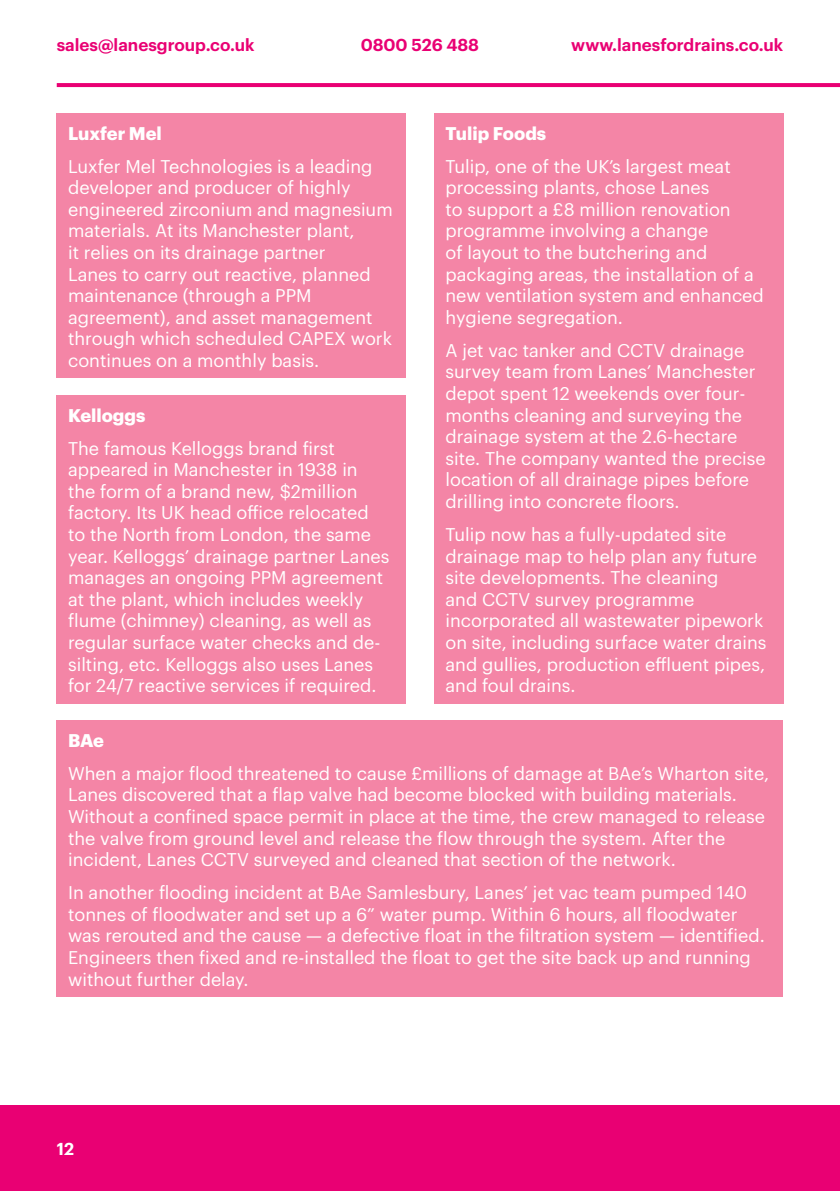
<style>
.page{position:relative;width:840px;height:1191px;background:#fff}
.page>*{position:absolute;margin:0;border:0;box-sizing:border-box;transform-origin:0 0}
.t1{font:18px/21.6px "Graphik";color:#fff}
.t2{font:700 18px "Graphik";color:#fff}
.t3{font:600 17px "Graphik";color:#e90073}
.t4{font:600 17px "Graphik";color:#fff}
</style>
<div class="page">
<svg style="left:57px;top:83px;width:782px;height:4px;background:#e90475"></svg>
<div style="left:0;top:1106px;width:839px;height:85px;background:#e90073"></div>
<div style="left:57px;top:113px;width:348px;height:265px;background:#f485a6"></div>
<div style="left:434px;top:113px;width:348px;height:590px;background:#f485a6"></div>
<div style="left:57px;top:395px;width:348px;height:308px;background:#f485a6"></div>
<div style="left:57px;top:720px;width:725px;height:277px;background:#f485a6"></div>
<p class="t3" style="left:57px;top:32px;width:199px">sales@lanesgroup.co.uk</p>
<p class="t3" style="left:360px;top:32px;width:120px">0800 526 488</p>
<p class="t3" style="left:571px;top:32px;width:213px">www.lanesfordrains.co.uk</p>
<p class="t2" style="left:68px;top:119px;width:95px">Luxfer Mel</p>
<p class="t1" style="left:68px;top:154px;width:326px">Luxfer Mel Technologies is a leading developer and producer of highly engineered zirconium and magnesium materials. At its Manchester plant,<br>it relies on its drainage partner<br>Lanes to carry out reactive, planned maintenance (through a PPM agreement), and asset management through which scheduled CAPEX work continues on a monthly basis.</p>
<p class="t2" style="left:445px;top:119px;width:102px">Tulip Foods</p>
<p class="t1" style="left:445px;top:154px;width:319px">Tulip, one of the UK’s largest meat processing plants, chose Lanes<br>to support a £8 million renovation programme involving a change<br>of layout to the butchering and packaging areas, the installation of a new ventilation system and enhanced hygiene segregation.</p>
<p class="t1" style="left:445px;top:338px;width:321px">A jet vac tanker and CCTV drainage survey team from Lanes’ Manchester depot spent 12 weekends over four&shy;months cleaning and surveying the drainage system at the 2.6-hectare site. The company wanted the precise location of all drainage pipes before drilling into concrete floors.</p>
<p class="t1" style="left:445px;top:522px;width:322px">Tulip now has a fully-updated site drainage map to help plan any future site developments. The cleaning<br>and CCTV survey programme incorporated all wastewater pipework on site, including surface water drains and gullies, production effluent pipes, and foul drains.</p>
<p class="t2" style="left:68px;top:401px;width:79px">Kelloggs</p>
<p class="t1" style="left:68px;top:436px;width:322px">The famous Kelloggs brand first appeared in Manchester in 1938 in the form of a brand new, $2million factory. Its UK head office relocated to the North from London, the same year. Kelloggs’ drainage partner Lanes manages an ongoing PPM agreement at the plant, which includes weekly flume (chimney) cleaning, as well as regular surface water checks and de&shy;silting, etc. Kelloggs also uses Lanes for 24/7 reactive services if required.</p>
<p class="t2" style="left:68px;top:726px;width:37px">BAe</p>
<p class="t1" style="left:68px;top:761px;width:702px">When a major flood threatened to cause £millions of damage at BAe’s Wharton site, Lanes discovered that a flap valve had become blocked with building materials.<br>Without a confined space permit in place at the time, the crew managed to release the valve from ground level and release the flow through the system. After the incident, Lanes CCTV surveyed and cleaned that section of the network.</p>
<p class="t1" style="left:68px;top:880px;width:697px">In another flooding incident at BAe Samlesbury, Lanes’ jet vac team pumped 140 tonnes of floodwater and set up a 6” water pump. Within 6 hours, all floodwater was rerouted and the cause — a defective float in the filtration system — identified.<br>Engineers then fixed and re-installed the float to get the site back up and running without further delay.</p>
<p class="t4" style="left:57px;top:1135px;width:19px">12</p>
</div>
